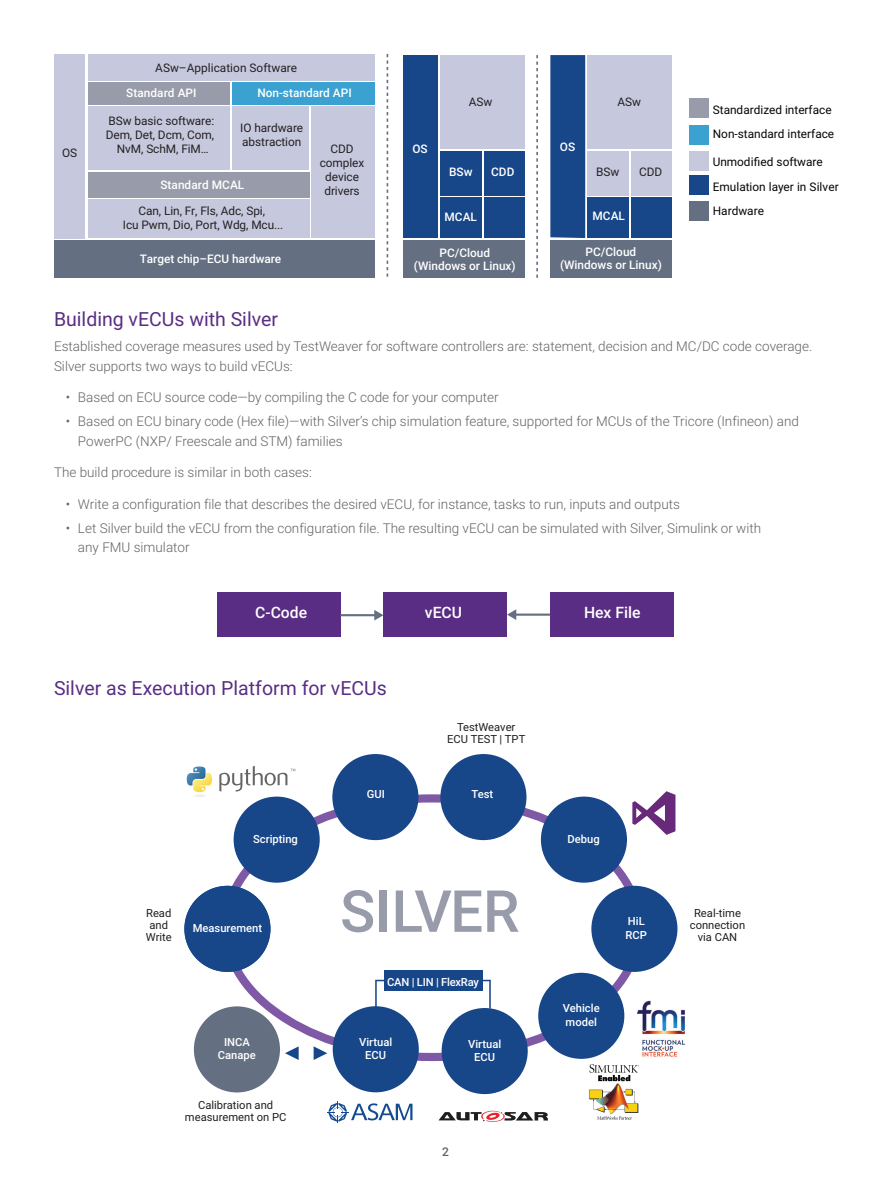
<style>
.page{position:relative;width:891px;height:1188px;background:#fff}
.page>*{position:absolute;margin:0;border:0;box-sizing:border-box;transform-origin:0 0}
.t1{font:500 58.05px "Roboto";color:#989ba9}
.HEADING_1{font:19.5px "Roboto";color:#592d83}
.t2{font:500 15.75px "Roboto";color:#fff}
.BODY_COPY{font:300 13.5px/19.5px "Roboto";color:#636366}
.t3{font:500 12px "Roboto";color:#636366}
.t4{font:11.85px/14px "Roboto";letter-spacing:-.005em;color:#231f20;text-align:center}
.t5{font:500 11.85px/12.9px "Roboto";color:#fff;text-align:center}
.t6{font:11.85px/24.3px "Roboto";color:#050504}
.t7{font:11.25px/12.1px "Roboto";color:#211e1e;text-align:center}
.t8{font:500 11.25px/13.5px "Roboto";color:#fff;text-align:center}
.t9{font:500 11.25px "Roboto";letter-spacing:-.02em;color:#fff}
.s1{font-weight:500;color:#fff}
</style>
<div class="page">
<div style="left:54px;top:54px;width:31px;height:184px;background:#c6c8de"></div>
<div style="left:54px;top:240px;width:321px;height:38px;background:#646f81"></div>
<div style="left:88px;top:54px;width:287px;height:26px;background:#c6c8de"></div>
<div style="left:88px;top:82px;width:141px;height:22px;background:#989ba9"></div>
<div style="left:88px;top:200px;width:221px;height:38px;background:#c6c8de"></div>
<div style="left:88px;top:172px;width:221px;height:26px;background:#989ba9"></div>
<div style="left:88px;top:106px;width:141px;height:64px;background:#c6c8de"></div>
<div style="left:232px;top:82px;width:143px;height:22px;background:#3ba1d1"></div>
<div style="left:233px;top:106px;width:76px;height:64px;background:#c6c8de"></div>
<div style="left:312px;top:106px;width:63px;height:132px;background:#c6c8de"></div>
<div style="left:550px;top:55px;width:35px;height:183px;background:#174689"></div>
<div style="left:550px;top:240px;width:122px;height:38px;background:#646f81"></div>
<div style="left:587px;top:198px;width:42px;height:40px;background:#174689"></div>
<div style="left:587px;top:55px;width:85px;height:93px;background:#c6c8de"></div>
<div style="left:587px;top:151px;width:42px;height:45px;background:#c6c8de"></div>
<svg style="left:387px;top:54px;width:1px;height:223px"></svg>
<svg style="left:536px;top:55px;width:2px;height:223px"></svg>
<div style="left:631px;top:198px;width:41px;height:40px;background:#174689"></div>
<div style="left:631px;top:151px;width:41px;height:45px;background:#c6c8de"></div>
<div style="left:403px;top:55px;width:35px;height:183px;background:#174689"></div>
<div style="left:403px;top:240px;width:121px;height:38px;background:#646f81"></div>
<div style="left:440px;top:198px;width:41px;height:40px;background:#174689"></div>
<div style="left:440px;top:55px;width:84px;height:93px;background:#c6c8de"></div>
<div style="left:440px;top:151px;width:41px;height:45px;background:#174689"></div>
<div style="left:484px;top:198px;width:40px;height:40px;background:#174689"></div>
<div style="left:484px;top:151px;width:40px;height:45px;background:#174689"></div>
<div style="left:689px;top:125px;width:19px;height:19px;background:#3ba1d1"></div>
<div style="left:689px;top:151px;width:19px;height:19px;background:#c6c8de"></div>
<div style="left:689px;top:98px;width:19px;height:19px;background:#989ba9"></div>
<div style="left:689px;top:202px;width:19px;height:19px;background:#646f81"></div>
<div style="left:689px;top:176px;width:19px;height:19px;background:#174689"></div>
<div style="left:217px;top:592px;width:124px;height:44px;background:#592d83"></div>
<div style="left:383px;top:592px;width:124px;height:44px;background:#592d83"></div>
<div style="left:550px;top:592px;width:124px;height:44px;background:#592d83"></div>
<hr style="left:340px;top:614px;width:36px;height:2px;background:#646f81">
<svg style="left:374px;top:610px;width:9px;height:11px"></svg>
<hr style="left:515px;top:614px;width:35px;height:2px;background:#646f81">
<svg style="left:507px;top:609px;width:9px;height:11px"></svg>
<svg style="left:222px;top:794px;width:421px;height:267px"></svg>
<div style="left:591px;top:886px;width:86px;height:86px;background:#174689;border-radius:50%"></div>
<div style="left:234px;top:797px;width:86px;height:86px;background:#174689;border-radius:50%"></div>
<div style="left:332px;top:754px;width:86px;height:86px;background:#174689;border-radius:50%"></div>
<div style="left:440px;top:754px;width:86px;height:86px;background:#174689;border-radius:50%"></div>
<div style="left:541px;top:797px;width:86px;height:86px;background:#174689;border-radius:50%"></div>
<div style="left:333px;top:1006px;width:86px;height:86px;background:#174689;border-radius:50%"></div>
<div style="left:442px;top:1008px;width:86px;height:86px;background:#174689;border-radius:50%"></div>
<div style="left:538px;top:973px;width:86px;height:86px;background:#174689;border-radius:50%"></div>
<svg style="left:439px;top:1111px;width:109px;height:11px"></svg>
<svg style="left:327px;top:1101px;width:86px;height:22px"></svg>
<svg style="left:629px;top:791px;width:47px;height:48px"></svg>
<svg style="left:187px;top:767px;width:25px;height:25px"></svg>
<svg style="left:219px;top:766px;width:76px;height:26px"></svg>
<img style="left:195px;top:795px;width:10px;height:2px">
<img style="left:637px;top:1000px;width:48px;height:57px">
<img style="left:589px;top:1064px;width:50px;height:56px">
<div style="left:384px;top:971px;width:98px;height:20px;background:#174689"></div>
<div style="left:194px;top:1006px;width:86px;height:86px;background:#646f81;border-radius:50%"></div>
<div style="left:184px;top:886px;width:86px;height:86px;background:#174689;border-radius:50%"></div>
<svg style="left:314px;top:1046px;width:13px;height:14px"></svg>
<svg style="left:285px;top:1046px;width:14px;height:14px"></svg>
<p class="t4" style="left:62px;top:145px;width:17px">OS</p>
<p class="t4" style="left:126px;top:54px;width:172px;line-height:25.7px;text-align:left;text-indent:29px">ASw–Application Software<br><span class="s1">Standard API</span></p>
<p class="t5" style="left:257px;top:86px;width:96px">Non-standard API</p>
<p class="t4" style="left:106px;top:113px;width:110px">BSw basic software:<br>Dem, Det, Dcm, Com,<br>NvM, SchM, FiM…</p>
<p class="t4" style="left:240px;top:121px;width:64px;text-align:left">IO hardware abstraction</p>
<p class="t5" style="left:160px;top:178px;width:86px">Standard MCAL</p>
<p class="t4" style="left:123px;top:204px;width:162px">Can, Lin, Fr, Fls, Adc, Spi,<br>Icu Pwm, Dio, Port, Wdg, Mcu...</p>
<p class="t5" style="left:140px;top:252px;width:143px">Target chip–ECU hardware</p>
<p class="t4" style="left:320px;top:141px;width:46px">CDD complex device drivers</p>
<p class="t4" style="left:469px;top:94px;width:25px">ASw</p>
<p class="t4" style="left:617px;top:94px;width:25px">ASw</p>
<p class="t5" style="left:412px;top:142px;width:17px">OS</p>
<p class="t5" style="left:560px;top:140px;width:17px">OS</p>
<p class="t5" style="left:449px;top:165px;width:25px">BSw</p>
<p class="t5" style="left:491px;top:165px;width:25px">CDD</p>
<p class="t4" style="left:596px;top:164px;width:25px">BSw</p>
<p class="t4" style="left:639px;top:164px;width:25px">CDD</p>
<p class="t5" style="left:445px;top:210px;width:34px">MCAL</p>
<p class="t5" style="left:593px;top:209px;width:34px">MCAL</p>
<p class="t5" style="left:414px;top:246px;width:103px">PC/Cloud (Windows or Linux)</p>
<p class="t5" style="left:560px;top:245px;width:103px">PC/Cloud (Windows or Linux)</p>
<p class="t6" style="left:713px;top:97px;width:123px">Standardized interface<br>Non-standard interface</p>
<p class="t6" style="left:713px;top:149px;width:127px">Unmodified software<br>Emulation layer in Silver</p>
<p class="t6" style="left:713px;top:198px;width:53px">Hardware</p>
<p class="HEADING_1" style="left:54px;top:305px;width:225px">Building vECUs with Silver</p>
<p class="BODY_COPY" style="left:54px;top:336px;width:760px">Established coverage measures used by TestWeaver for software controllers are: statement, decision and MC/DC code coverage.<br>Silver supports two ways to build vECUs:</p>
<p class="BODY_COPY" style="left:66px;top:387px;width:434px">• Based on ECU source code—by compiling the C code for your computer</p>
<p class="BODY_COPY" style="left:78px;top:411px;width:723px;text-indent:-12px">• Based on ECU binary code (Hex file)—with Silver’s chip simulation feature, supported for MCUs of the Tricore (Infineon) and<br>PowerPC (NXP/ Freescale and STM) families</p>
<p class="BODY_COPY" style="left:54px;top:462px;width:259px">The build procedure is similar in both cases:</p>
<p class="BODY_COPY" style="left:66px;top:494px;width:615px">• Write a configuration file that describes the desired vECU, for instance, tasks to run, inputs and outputs</p>
<p class="BODY_COPY" style="left:78px;top:518px;width:685px;text-indent:-12px">• Let Silver build the vECU from the configuration file. The resulting vECU can be simulated with Silver, Simulink or with any FMU simulator</p>
<p class="t2" style="left:255px;top:601px;width:53px">C-Code</p>
<p class="t2" style="left:425px;top:601px;width:39px">vECU</p>
<p class="t2" style="left:584px;top:601px;width:58px">Hex File</p>
<p class="HEADING_1" style="left:54px;top:674px;width:334px">Silver as Execution Platform for vECUs</p>
<p class="t7" style="left:447px;top:721px;width:80px">TestWeaver<br>ECU TEST | TPT</p>
<p class="t8" style="left:253px;top:832px;width:46px">Scripting</p>
<p class="t7" style="left:146px;top:906px;width:27px">Read and<br>Write</p>
<p class="t8" style="left:193px;top:921px;width:71px">Measurement</p>
<p class="t8" style="left:218px;top:1035px;width:39px">INCA<br>Canape</p>
<p class="t7" style="left:185px;top:1098px;width:103px">Calibration and measurement on PC</p>
<p class="t8" style="left:367px;top:787px;width:20px">GUI</p>
<p class="t8" style="left:471px;top:787px;width:23px">Test</p>
<p class="t1" style="left:340px;top:871px;width:181px">SILVER</p>
<p class="t9" style="left:387px;top:974px;width:93px">CAN | LIN | FlexRay</p>
<p class="t8" style="left:359px;top:1035px;width:35px">Virtual<br>ECU</p>
<p class="t8" style="left:468px;top:1036px;width:35px">Virtual<br>ECU</p>
<p class="t3" style="left:442px;top:1144px;width:8px">2</p>
<p class="t8" style="left:568px;top:832px;width:34px">Debug</p>
<p class="t8" style="left:563px;top:1001px;width:38px;text-align:left">Vehicle model</p>
<p class="t8" style="left:626px;top:914px;width:23px;text-align:left">HiL<br>RCP</p>
<p class="t7" style="left:690px;top:906px;width:57px">Real-time connection via CAN</p>
</div>
